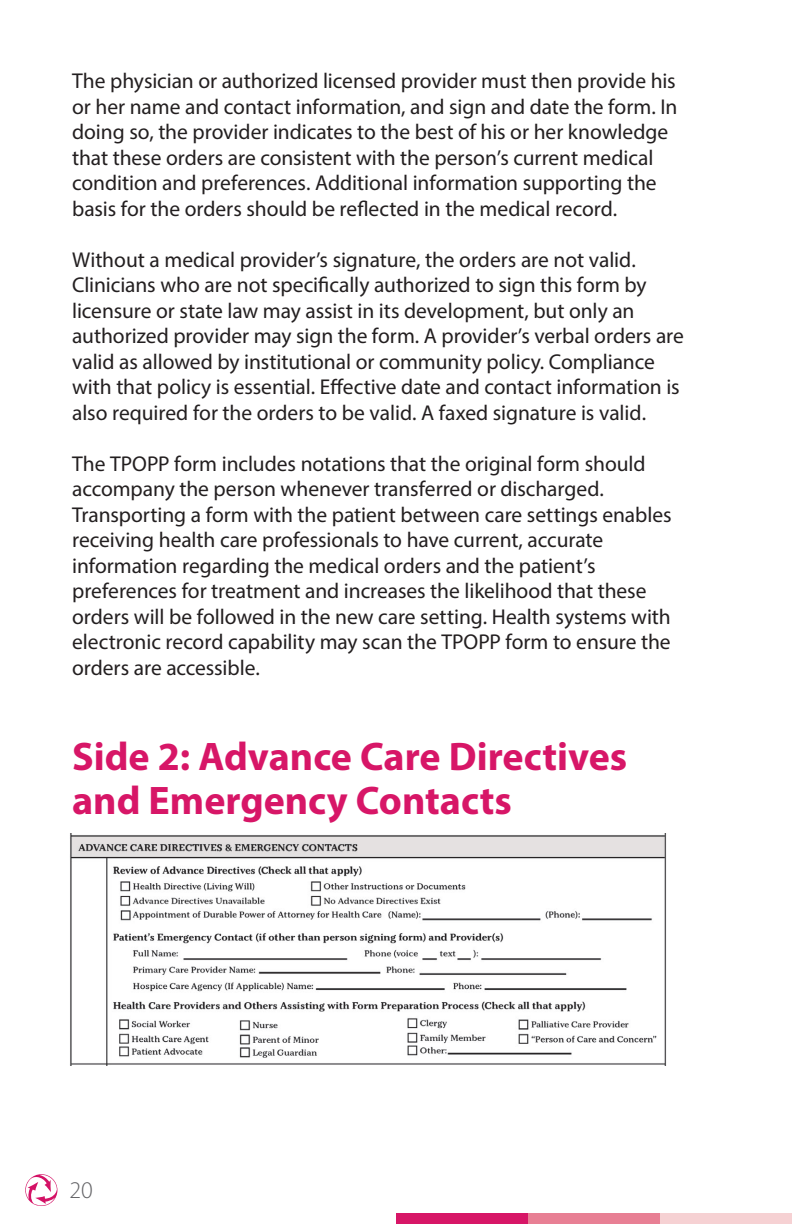
<style>
.page{position:relative;width:792px;height:1224px;background:#fff}
.page>*{position:absolute;margin:0;border:0;box-sizing:border-box;transform-origin:0 0}
.headline{font:700 40px/44px "Myriad Pro";color:#d71667}
.t1{font:300 24px "Myriad Pro";color:#636366}
.body_copy{font:21.6px/25.6px "Myriad Pro";letter-spacing:-.005em;color:#231f20}
</style>
<div class="page">
<div style="left:396px;top:1213px;width:132px;height:11px;background:#d71667"></div>
<div style="left:528px;top:1213px;width:132px;height:11px;background:#e87f94"></div>
<div style="left:660px;top:1213px;width:132px;height:11px;background:#f6d1d3"></div>
<svg style="left:25px;top:1174px;width:32px;height:32px"></svg>
<img style="left:70px;top:834px;width:597px;height:232px">
<p class="body_copy" style="left:72px;top:68px;width:607px">The physician or authorized licensed provider must then provide his or her name and contact information, and sign and date the form. In doing so, the provider indicates to the best of his or her knowledge that these orders are consistent with the person’s current medical condition and preferences. Additional information supporting the basis for the orders should be reflected in the medical record.</p>
<p class="body_copy" style="left:72px;top:246px;width:613px">Without a medical provider’s signature, the orders are not valid.<br>Clinicians who are not specifically authorized to sign this form by licensure or state law may assist in its development, but only an authorized provider may sign the form. A provider’s verbal orders are valid as allowed by institutional or community policy. Compliance with that policy is essential. Effective date and contact information is also required for the orders to be valid. A faxed signature is valid.</p>
<p class="body_copy" style="left:72px;top:450px;width:601px">The TPOPP form includes notations that the original form should accompany the person whenever transferred or discharged.<br>Transporting a form with the patient between care settings enables receiving health care professionals to have current, accurate information regarding the medical orders and the patient’s preferences for treatment and increases the likelihood that these orders will be followed in the new care setting. Health systems with electronic record capability may scan the TPOPP form to ensure the orders are accessible.</p>
<p class="headline" style="left:72px;top:733px;width:557px">Side 2: Advance Care Directives and Emergency Contacts</p>
<p class="t1" style="left:69px;top:1176px;width:25px">20</p>
</div>
